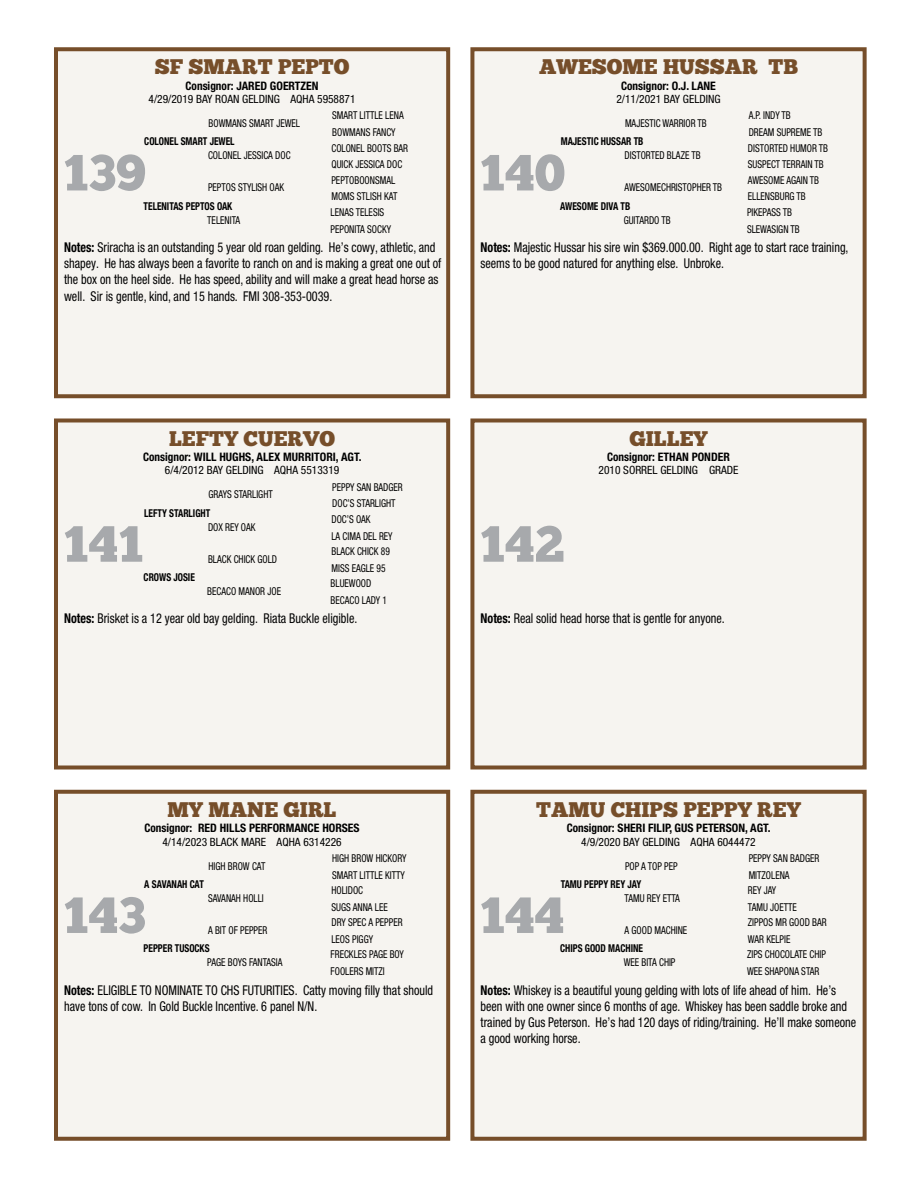
<style>
.page{position:relative;width:918px;height:1188px;background:#fff}
.page>*{position:absolute;margin:0;border:0;box-sizing:border-box;transform-origin:0 0}
.t1{font:50.85px "Chunk Five";color:#a7a9ac}
.t2{font:21.15px "Chunk Five";color:#764e2a}
.t3{font:condensed 13.5px/16.2px "Helvetica Neue LT Pro";color:#000;scale:.9 1}
.t4{font:700 condensed 11.7px "Helvetica Neue LT Pro";color:#000;scale:.96 1}
.t5{font:condensed 11.4px "Helvetica Neue LT Pro";color:#000}
.t6{font:condensed 10.8px/16.8px "Helvetica Neue LT Pro";color:#000;scale:.87 1}
.t7{font:700 condensed 10.8px "Helvetica Neue LT Pro";color:#000;scale:.87 1}
.s1{font-weight:700}
</style>
<div class="page">
<div style="left:56px;top:49px;width:392px;height:347px;background:#f6f4f0"></div>
<div style="left:54px;top:47px;width:396px;height:351px;border:4px solid #764e2a"></div>
<div style="left:472px;top:49px;width:393px;height:347px;background:#f6f4f0"></div>
<div style="left:470px;top:47px;width:397px;height:351px;border:4px solid #764e2a"></div>
<div style="left:56px;top:420px;width:392px;height:348px;background:#f6f4f0"></div>
<div style="left:54px;top:418px;width:396px;height:351px;border:4px solid #764e2a"></div>
<div style="left:472px;top:420px;width:393px;height:348px;background:#f6f4f0"></div>
<div style="left:470px;top:418px;width:397px;height:351px;border:4px solid #764e2a"></div>
<div style="left:56px;top:792px;width:392px;height:347px;background:#f6f4f0"></div>
<div style="left:54px;top:790px;width:396px;height:351px;border:4px solid #764e2a"></div>
<div style="left:472px;top:792px;width:393px;height:347px;background:#f6f4f0"></div>
<div style="left:470px;top:790px;width:397px;height:351px;border:4px solid #764e2a"></div>
<h2 class="t2" style="left:155px;top:57px;width:196px">SF SMART PEPTO</h2>
<p class="t4" style="left:186px;top:79px;width:140px">Consignor: JARED GOERTZEN</p>
<p class="t5" style="left:149px;top:92px;width:209px">4/29/2019 BAY ROAN GELDING AQHA 5958871</p>
<p class="t6" style="left:209px;top:115px;width:107px">BOWMANS SMART JEWEL</p>
<p class="t6" style="left:332px;top:107px;width:84px">SMART LITTLE LENA<br>BOWMANS FANCY</p>
<p class="t6" style="left:208px;top:147px;width:96px">COLONEL JESSICA DOC</p>
<p class="t6" style="left:331px;top:139px;width:90px">COLONEL BOOTS BAR<br>QUICK JESSICA DOC</p>
<p class="t7" style="left:144px;top:199px;width:103px">TELENITAS PEPTOS OAK</p>
<p class="t7" style="left:144px;top:135px;width:105px">COLONEL SMART JEWEL</p>
<h1 class="t1" style="left:63px;top:149px;width:84px">139</h1>
<p class="t6" style="left:208px;top:179px;width:89px">PEPTOS STYLISH OAK</p>
<p class="t6" style="left:331px;top:171px;width:77px">PEPTOBOONSMAL<br>MOMS STLISH KAT</p>
<p class="t6" style="left:207px;top:211px;width:39px">TELENITA</p>
<p class="t6" style="left:331px;top:204px;width:71px">LENAS TELESIS<br>PEPONITA SOCKY</p>
<p class="t3" style="left:64px;top:239px;width:421px"><span class="s1">Notes:</span> Sriracha is an outstanding 5 year old roan gelding. He’s cowy, athletic, and shapey. He has always been a favorite to ranch on and is making a great one out of the box on the heel side. He has speed, ability and will make a great head horse as well. Sir is gentle, kind, and 15 hands. FMI 308-353-0039.</p>
<h2 class="t2" style="left:539px;top:57px;width:260px">AWESOME HUSSAR TB</h2>
<p class="t4" style="left:621px;top:79px;width:100px">Consignor: O.J. LANE</p>
<p class="t5" style="left:616px;top:92px;width:106px">2/11/2021 BAY GELDING</p>
<p class="t6" style="left:625px;top:115px;width:96px">MAJESTIC WARRIOR TB</p>
<p class="t6" style="left:749px;top:107px;width:86px">A.P. INDY TB<br>DREAM SUPREME TB</p>
<p class="t6" style="left:625px;top:147px;width:89px">DISTORTED BLAZE TB</p>
<p class="t6" style="left:748px;top:139px;width:94px">DISTORTED HUMOR TB<br>SUSPECT TERRAIN TB</p>
<p class="t7" style="left:560px;top:199px;width:82px">AWESOME DIVA TB</p>
<p class="t7" style="left:561px;top:135px;width:97px">MAJESTIC HUSSAR TB</p>
<h1 class="t1" style="left:480px;top:149px;width:87px">140</h1>
<p class="t6" style="left:625px;top:179px;width:114px">AWESOMECHRISTOPHER TB</p>
<p class="t6" style="left:748px;top:171px;width:83px">AWESOME AGAIN TB<br>ELLENSBURG TB</p>
<p class="t6" style="left:624px;top:211px;width:55px">GUITARDO TB</p>
<p class="t6" style="left:747px;top:204px;width:62px">PIKEPASS TB<br>SLEWASIGN TB</p>
<p class="t3" style="left:481px;top:239px;width:410px"><span class="s1">Notes:</span> Majestic Hussar his sire win $369.000.00. Right age to start race training, seems to be good natured for anything else. Unbroke.</p>
<h2 class="t2" style="left:169px;top:428px;width:168px">LEFTY CUERVO</h2>
<p class="t4" style="left:143px;top:450px;width:229px">Consignor: WILL HUGHS, ALEX MURRITORI, AGT.</p>
<p class="t5" style="left:165px;top:464px;width:176px">6/4/2012 BAY GELDING AQHA 5513319</p>
<p class="t6" style="left:209px;top:486px;width:75px">GRAYS STARLIGHT</p>
<p class="t6" style="left:332px;top:478px;width:83px">PEPPY SAN BADGER<br>DOC’S STARLIGHT</p>
<p class="t6" style="left:208px;top:518px;width:56px">DOX REY OAK</p>
<p class="t6" style="left:331px;top:510px;width:72px">DOC’S OAK<br>LA CIMA DEL REY</p>
<p class="t7" style="left:144px;top:506px;width:77px">LEFTY STARLIGHT</p>
<h1 class="t1" style="left:63px;top:520px;width:82px">141</h1>
<p class="t6" style="left:208px;top:550px;width:81px">BLACK CHICK GOLD</p>
<p class="t6" style="left:331px;top:543px;width:69px">BLACK CHICK 89<br>MISS EAGLE 95</p>
<p class="t6" style="left:207px;top:583px;width:86px">BECACO MANOR JOE</p>
<p class="t6" style="left:331px;top:575px;width:66px">BLUEWOOD<br>BECACO LADY 1</p>
<p class="t7" style="left:144px;top:571px;width:60px">CROWS JOSIE</p>
<p class="t3" style="left:64px;top:610px;width:327px"><span class="s1">Notes:</span> Brisket is a 12 year old bay gelding. Riata Buckle eligible.</p>
<h1 class="t1" style="left:480px;top:520px;width:86px">142</h1>
<h2 class="t2" style="left:629px;top:428px;width:80px">GILLEY</h2>
<p class="t4" style="left:607px;top:450px;width:129px">Consignor: ETHAN PONDER</p>
<p class="t5" style="left:599px;top:464px;width:141px">2010 SORREL GELDING GRADE</p>
<p class="t3" style="left:481px;top:610px;width:273px"><span class="s1">Notes:</span> Real solid head horse that is gentle for anyone.</p>
<h2 class="t2" style="left:168px;top:800px;width:170px">MY MANE GIRL</h2>
<p class="t4" style="left:144px;top:821px;width:226px">Consignor: RED HILLS PERFORMANCE HORSES</p>
<p class="t5" style="left:162px;top:835px;width:181px">4/14/2023 BLACK MARE AQHA 6314226</p>
<p class="t6" style="left:209px;top:857px;width:67px">HIGH BROW CAT</p>
<p class="t6" style="left:332px;top:850px;width:87px">HIGH BROW HICKORY<br>SMART LITTLE KITTY</p>
<p class="t6" style="left:208px;top:889px;width:66px">SAVANAH HOLLI</p>
<p class="t6" style="left:331px;top:882px;width:66px">HOLIDOC<br>SUGS ANNA LEE</p>
<p class="t7" style="left:144px;top:942px;width:77px">PEPPER TUSOCKS</p>
<p class="t7" style="left:144px;top:878px;width:70px">A SAVANAH CAT</p>
<h1 class="t1" style="left:63px;top:892px;width:84px">143</h1>
<p class="t6" style="left:208px;top:922px;width:70px">A BIT OF PEPPER</p>
<p class="t6" style="left:331px;top:914px;width:83px">DRY SPEC A PEPPER<br>LEOS PIGGY</p>
<p class="t6" style="left:207px;top:954px;width:88px">PAGE BOYS FANTASIA</p>
<p class="t6" style="left:331px;top:946px;width:86px">FRECKLES PAGE BOY<br>FOOLERS MITZI</p>
<p class="t3" style="left:64px;top:982px;width:412px"><span class="s1">Notes:</span> ELIGIBLE TO NOMINATE TO CHS FUTURITIES. Catty moving filly that should have tons of cow. In Gold Buckle Incentive. 6 panel N/N.</p>
<h2 class="t2" style="left:536px;top:800px;width:266px">TAMU CHIPS PEPPY REY</h2>
<p class="t4" style="left:567px;top:821px;width:214px">Consignor: SHERI FILIP, GUS PETERSON, AGT.</p>
<p class="t5" style="left:581px;top:835px;width:176px">4/9/2020 BAY GELDING AQHA 6044472</p>
<p class="t6" style="left:625px;top:857px;width:62px">POP A TOP PEP</p>
<p class="t6" style="left:749px;top:850px;width:83px">PEPPY SAN BADGER<br>MITZOLENA</p>
<p class="t6" style="left:625px;top:889px;width:65px">TAMU REY ETTA</p>
<p class="t6" style="left:748px;top:882px;width:58px">REY JAY<br>TAMU JOETTE</p>
<p class="t7" style="left:560px;top:942px;width:97px">CHIPS GOOD MACHINE</p>
<p class="t7" style="left:561px;top:878px;width:94px">TAMU PEPPY REY JAY</p>
<h1 class="t1" style="left:480px;top:892px;width:86px">144</h1>
<p class="t6" style="left:625px;top:922px;width:74px">A GOOD MACHINE</p>
<p class="t6" style="left:748px;top:914px;width:92px">ZIPPOS MR GOOD BAR<br>WAR KELPIE</p>
<p class="t6" style="left:624px;top:954px;width:61px">WEE BITA CHIP</p>
<p class="t6" style="left:747px;top:946px;width:92px">ZIPS CHOCOLATE CHIP<br>WEE SHAPONA STAR</p>
<p class="t3" style="left:481px;top:982px;width:419px"><span class="s1">Notes:</span> Whiskey is a beautiful young gelding with lots of life ahead of him. He’s been with one owner since 6 months of age. Whiskey has been saddle broke and trained by Gus Peterson. He’s had 120 days of riding/training. He’ll make someone a good working horse.</p>
</div>
